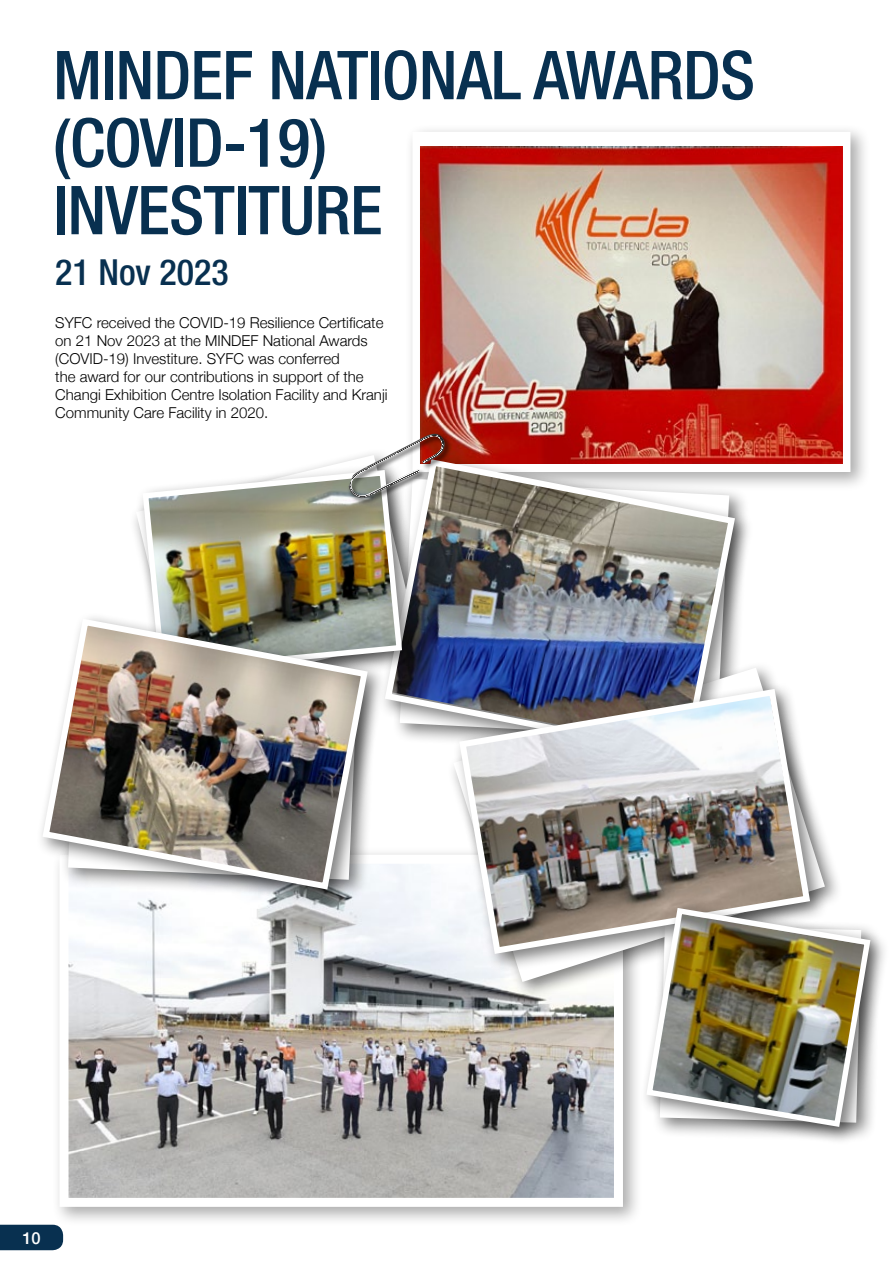
<style>
.page{position:relative;width:893px;height:1263px;background:#fff}
.page>*{position:absolute;margin:0;border:0;box-sizing:border-box;transform-origin:0 0}
.t1{font:500 condensed 67.5px/67.5px "Helvetica Neue LT Pro";letter-spacing:-.01em;color:#083050}
.t2{font:500 condensed 36px "Helvetica Neue LT Pro";color:#083050}
.t3{font:500 16.5px "Helvetica Neue";color:#fff}
.t4{font:300 15px/18px "Helvetica Neue";color:#000}
</style>
<div class="page">
<div style="left:0;top:1225px;width:63px;height:25px;background:#083050"></div>
<div style="left:404px;top:124px;width:467px;height:368px;background:#000;opacity:.33"></div>
<img style="left:421px;top:147px;width:420px;height:316px">
<div style="left:51px;top:846px;width:592px;height:381px;background:#000;opacity:.33"></div>
<img style="left:70px;top:865px;width:543px;height:332px">
<div style="left:60px;top:855px;width:563px;height:352px;border:9px solid #fff"></div>
<div style="left:446px;top:660px;width:398px;height:341px;background:#000;opacity:.5"></div>
<svg style="left:453px;top:668px;width:372px;height:314px"></svg>
<div style="left:378px;top:452px;width:376px;height:325px;background:#000;opacity:.5"></div>
<img style="left:387px;top:456px;width:351px;height:305px">
<div style="left:452px;top:682px;width:378px;height:291px;background:#000;opacity:.5"></div>
<img style="left:456px;top:685px;width:357px;height:272px">
<div style="left:135px;top:462px;width:287px;height:231px;background:#000;opacity:.5"></div>
<img style="left:140px;top:467px;width:265px;height:209px">
<div style="left:639px;top:901px;width:251px;height:245px;background:#000;opacity:.5"></div>
<img style="left:643px;top:905px;width:230px;height:225px">
<div style="left:35px;top:612px;width:352px;height:297px;background:#000;opacity:.5"></div>
<img style="left:39px;top:615px;width:332px;height:278px">
<div style="left:347px;top:432px;width:105px;height:73px;background:#000;opacity:.75"></div>
<svg style="left:349px;top:434px;width:96px;height:64px"></svg>
<h1 class="t1" style="left:53px;top:41px;width:364px">MINDEF NATIONAL</h1>
<h1 class="t1" style="left:534px;top:41px;width:71px">AWARDS</h1>
<h1 class="t1" style="left:53px;top:108px;width:275px">(COVID-19)<br>INVEST</h1>
<h1 class="t1" style="left:234px;top:176px;width:49px">ITURE</h1>
<h2 class="t2" style="left:55px;top:251px;width:175px">21 NOV 2023</h2>
<p class="t4" style="left:55px;top:312px;width:334px">SYFC received the COVID-19 Resilience Certificate on 21 Nov 2023 at the MINDEF National Awards (COVID-19) Investiture. SYFC was conferred<br>the award for our contributions in support of the Changi Exhibition Centre Isolation Facility and Kranji Community Care Facility in 2020.</p>
<p class="t3" style="left:22px;top:1225px;width:20px">10</p>
</div>
